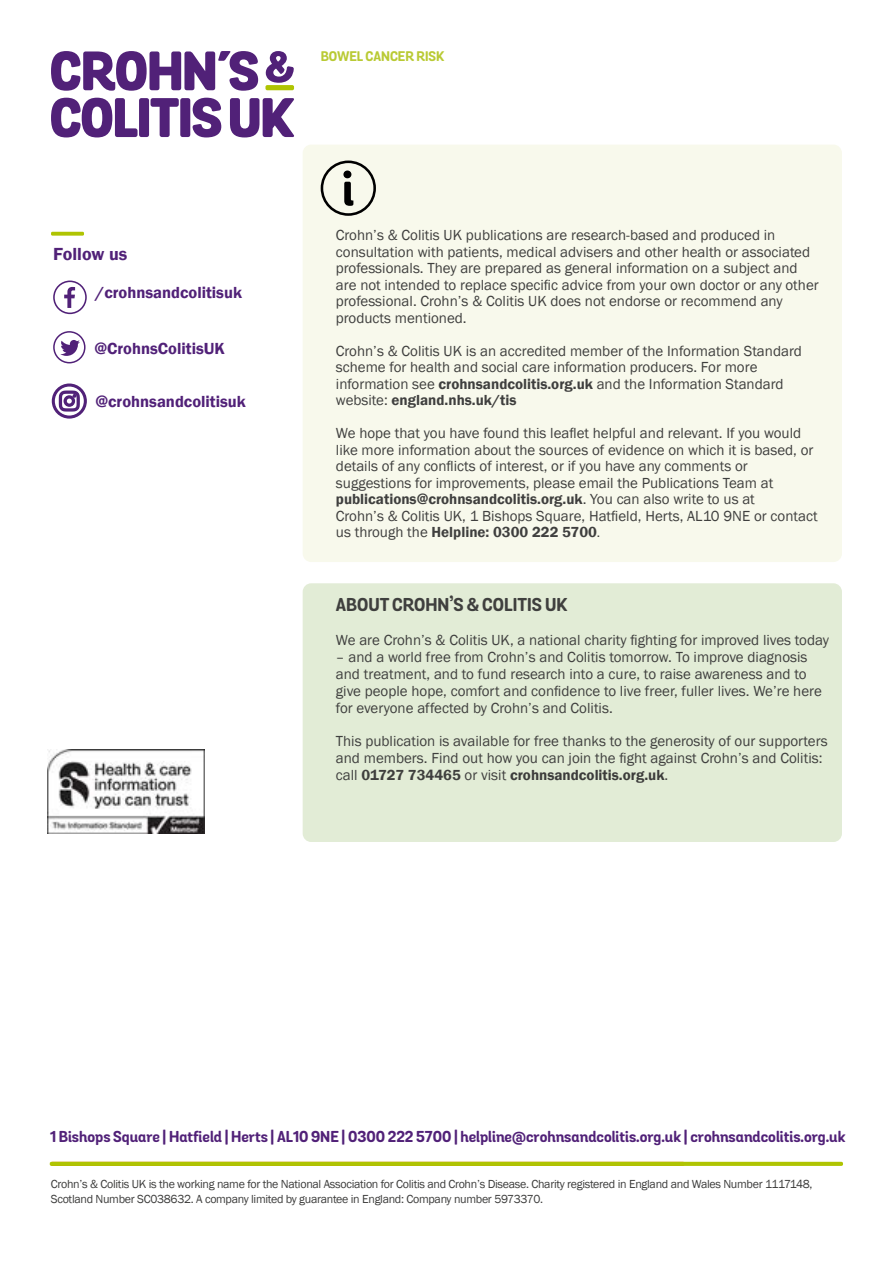
<style>
.page{position:relative;width:893px;height:1263px;background:#fff}
.page>*{position:absolute;margin:0;border:0;box-sizing:border-box;transform-origin:0 0}
.t1{font:700 18px "Grota Sans Alt Rounded";color:#3f3f3e}
.t2{font:600 18px "Franklin Gothic";color:#512178}
.t3{font:600 16.5px "Franklin Gothic";color:#512178}
.t4{font:700 15.3px "Grota Sans Alt Rounded";color:#512178}
.t5{font:15px/16.5px "Franklin Gothic";color:#3f3f3e}
.t6{font:700 13.5px "Grota Sans Alt Rounded";color:#b9ca34}
.t7{font:12px/15px "Franklin Gothic";letter-spacing:-.025em;color:#3c3c3b}
.s1{font-weight:600}
.s2{font-size:13.5px}
.s3{font-weight:600;color:#3c3c3b}
</style>
<div class="page">
<svg style="left:51px;top:98px;width:87px;height:39px"></svg>
<div style="left:139px;top:98px;width:10px;height:39px;background:#512178;border-radius:3px"></div>
<svg style="left:151px;top:98px;width:28px;height:39px"></svg>
<div style="left:180px;top:98px;width:10px;height:39px;background:#512178;border-radius:3px"></div>
<svg style="left:192px;top:98px;width:29px;height:40px"></svg>
<svg style="left:230px;top:98px;width:64px;height:39px"></svg>
<svg style="left:266px;top:51px;width:28px;height:32px"></svg>
<svg style="left:51px;top:51px;width:207px;height:40px"></svg>
<div style="left:265px;top:85px;width:29px;height:5px;background:#afc402;border-radius:2px"></div>
<svg style="left:51px;top:232px;width:33px;height:4px"></svg>
<div style="left:303px;top:145px;width:539px;height:417px;background:#f8f9ec;border-radius:9px"></div>
<div style="left:303px;top:583px;width:539px;height:259px;background:#e2ecd6;border-radius:9px"></div>
<svg style="left:321px;top:161px;width:55px;height:55px"></svg>
<img style="left:48px;top:749px;width:157px;height:85px">
<hr style="left:50px;top:1162px;width:793px;height:4px;background:#afc402;border-radius:2px">
<svg style="left:53px;top:281px;width:34px;height:33px"></svg>
<svg style="left:53px;top:331px;width:33px;height:32px"></svg>
<svg style="left:51px;top:383px;width:36px;height:36px"></svg>
<p class="t2" style="left:53px;top:243px;width:75px">Follow us</p>
<p class="t3" style="left:96px;top:283px;width:148px">/crohnsandcolitisuk</p>
<p class="t3" style="left:94px;top:338px;width:132px">@CrohnsColitisUK</p>
<p class="t3" style="left:95px;top:391px;width:152px">@crohnsandcolitisuk</p>
<p class="t6" style="left:321px;top:48px;width:125px">BOWEL CANCER RISK</p>
<p class="t5" style="left:336px;top:227px;width:484px">Crohn’s &amp; Colitis UK publications are research-based and produced in consultation with patients, medical advisers and other health or associated professionals. They are prepared as general information on a subject and are not intended to replace specific advice from your own doctor or any other professional. Crohn’s &amp; Colitis UK does not endorse or recommend any products mentioned.</p>
<p class="t5" style="left:336px;top:343px;width:467px">Crohn’s &amp; Colitis UK is an accredited member of the Information Standard scheme for health and social care information producers. For more information see <span class="s1">crohnsandcolitis.org.uk</span> and the Information Standard website: <span class="s1">england.nhs.uk/tis</span></p>
<p class="t5" style="left:336px;top:425px;width:483px">We hope that you have found this leaflet helpful and relevant. If you would like more information about the sources of evidence on which it is based, or details of any conflicts of interest, or if you have any comments or suggestions for improvements, please email the Publications Team at <span class="s1">publications@crohnsandcolitis.org.uk</span>. You can also write to us at<br>Crohn’s &amp; Colitis UK, 1 Bishops Square, Hatfield, Herts, AL10 9NE or contact us through the <span class="s1">Helpline: 0300 222 5700</span><span class="s2">.</span></p>
<p class="t1" style="left:336px;top:593px;width:233px">ABOUT CROHN’S &amp; COLITIS UK</p>
<p class="t5" style="left:336px;top:632px;width:495px">We are Crohn’s &amp; Colitis UK, a national charity fighting for improved lives today</p>
<p class="t5" style="left:336px;top:649px;width:488px">– and a world free from Crohn’s and Colitis tomorrow. To improve diagnosis and treatment, and to fund research into a cure, to raise awareness and to give people hope, comfort and confidence to live freer, fuller lives. We’re here for everyone affected by Crohn’s and Colitis.</p>
<p class="t5" style="left:336px;top:733px;width:493px">This publication is available for free thanks to the generosity of our supporters and members. Find out how you can join the fight against Crohn’s and Colitis: call <span class="s1">01727 734465</span> or visit <span class="s3">crohnsandcolitis.org.uk</span>.</p>
<p class="t4" style="left:50px;top:1127px;width:797px">1 Bishops Square | Hatfield | Herts | AL10 9NE | 0300 222 5700 | helpline@crohnsandcolitis.org.uk | crohnsandcolitis.org.uk</p>
<p class="t7" style="left:51px;top:1177px;width:763px">Crohn’s &amp; Colitis UK is the working name for the National Association for Colitis and Crohn’s Disease. Charity registered in England and Wales Number 1117148,<br>Scotland Number SC038632. A company limited by guarantee in England: Company number 5973370.</p>
</div>
